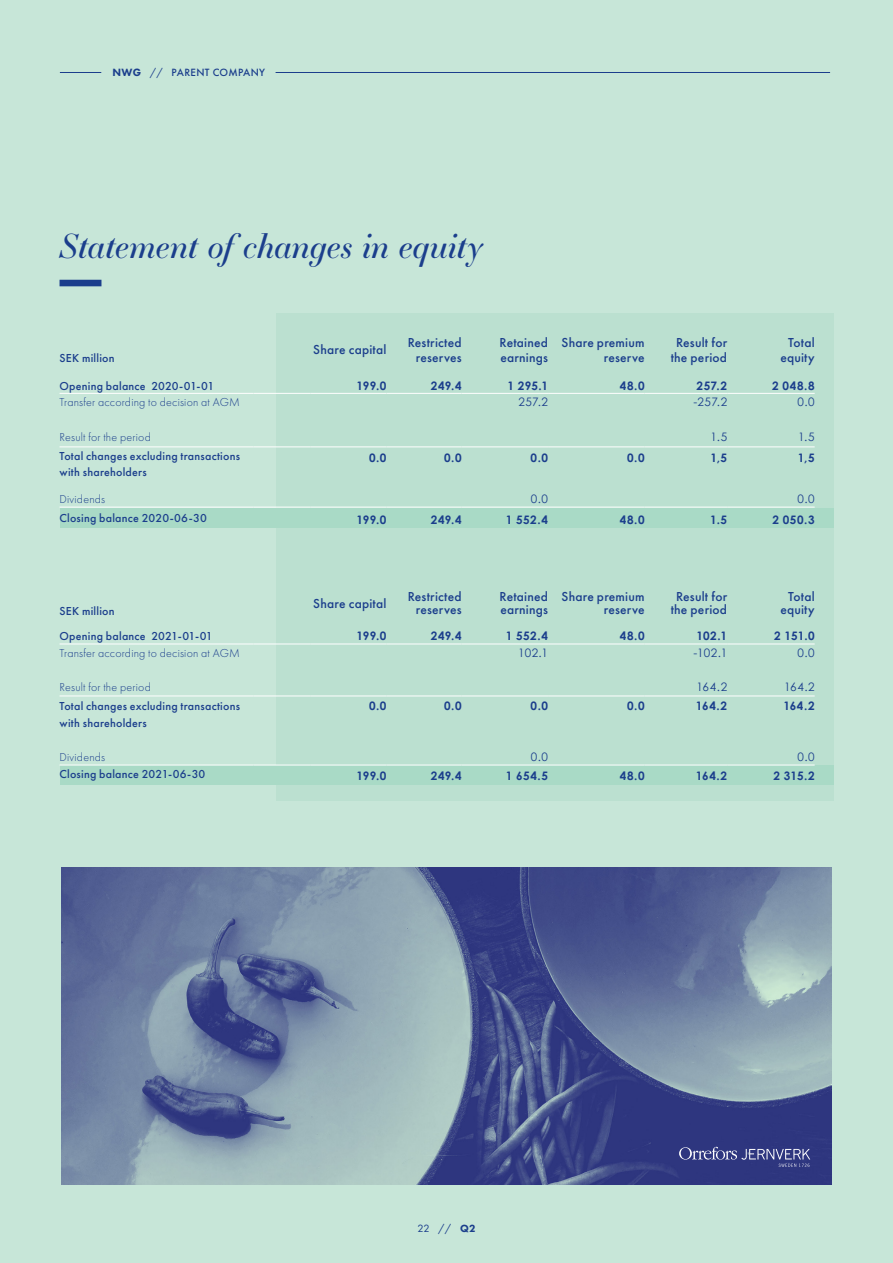
<style>
.page{position:relative;width:893px;height:1263px;background:#c7e6d8}
.page>*{position:absolute;margin:0;border:0;box-sizing:border-box;transform-origin:0 0}
.t1{font:italic 33px "Essonnes Display";letter-spacing:-.005em;color:#1b3e8c}
.t2{font:500 13.5px/15px "Futura PT";letter-spacing:.015em;color:#1b3e8c;text-align:right}
.t3{font:500 12px/16.8px "Futura PT";letter-spacing:.02em;color:#1b3e8c}
.t4{font:300 12px "Futura PT";letter-spacing:.015em;color:#1b3e8c}
.t5{font:700 11.7px "Century Gothic";letter-spacing:.035em;color:#1b3e8c}
.t6{font:11.7px "Century Gothic";letter-spacing:.035em;color:#1b3e8c}
.t7{font:500 10.95px "Futura PT";letter-spacing:.03em;color:#1b3e8c}
.t8{font:10.95px "Futura PT";color:#1b3e8c}
.s1{font-weight:800}
.s2{font-weight:400}
.s3{font-weight:800;font-size:10.8px}
</style>
<div class="page">
<img style="left:61px;top:867px;width:770px;height:317px">
<svg style="left:679px;top:1147px;width:131px;height:20px"></svg>
<div style="left:276px;top:313px;width:557px;height:487px;background:#bbe0d0"></div>
<div style="left:60px;top:508px;width:773px;height:19px;background:#a9dac6"></div>
<div style="left:60px;top:765px;width:773px;height:19px;background:#a9dac6"></div>
<hr style="left:311px;top:507px;width:75px;height:1px;background:#fff">
<hr style="left:386px;top:507px;width:76px;height:1px;background:#fff">
<hr style="left:462px;top:507px;width:86px;height:1px;background:#fff">
<hr style="left:548px;top:507px;width:97px;height:1px;background:#fff">
<hr style="left:645px;top:507px;width:82px;height:1px;background:#fff">
<hr style="left:727px;top:507px;width:88px;height:1px;background:#fff">
<hr style="left:60px;top:507px;width:193px;height:1px;background:#fff">
<hr style="left:253px;top:507px;width:58px;height:1px;background:#fff">
<hr style="left:311px;top:644px;width:75px;height:1px;background:#fff">
<hr style="left:386px;top:644px;width:76px;height:1px;background:#fff">
<hr style="left:462px;top:644px;width:86px;height:1px;background:#fff">
<hr style="left:548px;top:644px;width:97px;height:1px;background:#fff">
<hr style="left:645px;top:644px;width:82px;height:1px;background:#fff">
<hr style="left:727px;top:644px;width:88px;height:1px;background:#fff">
<hr style="left:60px;top:644px;width:193px;height:1px;background:#fff">
<hr style="left:253px;top:644px;width:58px;height:1px;background:#fff">
<hr style="left:311px;top:765px;width:75px;height:1px;background:#fff">
<hr style="left:386px;top:765px;width:76px;height:1px;background:#fff">
<hr style="left:462px;top:765px;width:86px;height:1px;background:#fff">
<hr style="left:548px;top:765px;width:97px;height:1px;background:#fff">
<hr style="left:645px;top:765px;width:82px;height:1px;background:#fff">
<hr style="left:727px;top:765px;width:88px;height:1px;background:#fff">
<hr style="left:311px;top:446px;width:75px;height:1px;background:#fff">
<hr style="left:386px;top:446px;width:76px;height:1px;background:#fff">
<hr style="left:462px;top:446px;width:86px;height:1px;background:#fff">
<hr style="left:548px;top:446px;width:97px;height:1px;background:#fff">
<hr style="left:645px;top:446px;width:82px;height:1px;background:#fff">
<hr style="left:727px;top:446px;width:88px;height:1px;background:#fff">
<hr style="left:311px;top:696px;width:75px;height:1px;background:#fff">
<hr style="left:386px;top:696px;width:76px;height:1px;background:#fff">
<hr style="left:462px;top:696px;width:86px;height:1px;background:#fff">
<hr style="left:548px;top:696px;width:97px;height:1px;background:#fff">
<hr style="left:645px;top:696px;width:82px;height:1px;background:#fff">
<hr style="left:727px;top:696px;width:88px;height:1px;background:#fff">
<hr style="left:60px;top:446px;width:193px;height:1px;background:#fff">
<hr style="left:253px;top:446px;width:58px;height:1px;background:#fff">
<hr style="left:60px;top:696px;width:193px;height:1px;background:#fff">
<hr style="left:253px;top:696px;width:58px;height:1px;background:#fff">
<hr style="left:60px;top:765px;width:193px;height:1px;background:#fff">
<hr style="left:253px;top:765px;width:58px;height:1px;background:#fff">
<hr style="left:386px;top:393px;width:76px;height:1px;background:#fff">
<hr style="left:462px;top:393px;width:86px;height:1px;background:#fff">
<hr style="left:548px;top:393px;width:97px;height:1px;background:#fff">
<hr style="left:645px;top:393px;width:82px;height:1px;background:#fff">
<hr style="left:727px;top:393px;width:88px;height:1px;background:#fff">
<hr style="left:60px;top:393px;width:193px;height:1px;background:#fff">
<hr style="left:253px;top:393px;width:58px;height:1px;background:#fff">
<hr style="left:311px;top:393px;width:75px;height:1px;background:#fff">
<div style="left:60px;top:280px;width:41px;height:6px;background:#1b3e8c"></div>
<hr style="left:60px;top:72px;width:41px;height:1px;background:#1b3e8c">
<hr style="left:276px;top:72px;width:554px;height:1px;background:#1b3e8c">
<p class="t7" style="left:112px;top:66px;width:154px"><span class="s1">NWG</span> <span class="s2">//</span> PARENT COMPANY</p>
<h1 class="t1" style="left:60px;top:222px;width:425px">Statement of changes in equity</h1>
<p class="t2" style="left:313px;top:342px;width:75px">Share capital</p>
<p class="t2" style="left:408px;top:335px;width:55px">Restricted reserves</p>
<p class="t2" style="left:499px;top:335px;width:50px;text-align:left">Retained earnings</p>
<p class="t2" style="left:561px;top:335px;width:85px">Share premium reserve</p>
<p class="t2" style="left:671px;top:335px;width:58px;text-align:center">Result for the period</p>
<p class="t2" style="left:788px;top:335px;width:28px">Total</p>
<p class="t3" style="left:60px;top:350px;width:57px">SEK million</p>
<p class="t2" style="left:780px;top:350px;width:36px">equity</p>
<p class="t3" style="left:60px;top:377px;width:156px">Opening balance 2020-01-01</p>
<p class="t5" style="left:357px;top:376px;width:31px">199.0</p>
<p class="t5" style="left:431px;top:376px;width:32px">249.4</p>
<p class="t5" style="left:507px;top:376px;width:42px">1 295.1</p>
<p class="t5" style="left:620px;top:376px;width:26px">48.0</p>
<p class="t5" style="left:697px;top:376px;width:32px">257.2</p>
<p class="t5" style="left:772px;top:376px;width:44px">2 048.8</p>
<p class="t4" style="left:60px;top:395px;width:182px">Transfer according to decision at AGM</p>
<p class="t6" style="left:518px;top:394px;width:31px">257.2</p>
<p class="t6" style="left:693px;top:394px;width:35px">-257.2</p>
<p class="t6" style="left:797px;top:394px;width:19px">0.0</p>
<p class="t4" style="left:60px;top:431px;width:93px">Result for the period</p>
<p class="t6" style="left:710px;top:429px;width:18px">1.5</p>
<p class="t6" style="left:798px;top:429px;width:18px">1.5</p>
<p class="t3" style="left:60px;top:447px;width:182px">Total changes excluding transactions with shareholders</p>
<p class="t5" style="left:369px;top:449px;width:19px">0.0</p>
<p class="t5" style="left:444px;top:449px;width:19px">0.0</p>
<p class="t5" style="left:531px;top:449px;width:19px">0.0</p>
<p class="t5" style="left:627px;top:449px;width:19px">0.0</p>
<p class="t5" style="left:710px;top:449px;width:18px">1,5</p>
<p class="t5" style="left:798px;top:449px;width:18px">1,5</p>
<p class="t4" style="left:60px;top:492px;width:47px">Dividends</p>
<p class="t6" style="left:531px;top:491px;width:19px">0.0</p>
<p class="t6" style="left:797px;top:491px;width:19px">0.0</p>
<p class="t3" style="left:60px;top:509px;width:149px">Closing balance 2020-06-30</p>
<p class="t5" style="left:357px;top:511px;width:31px">199.0</p>
<p class="t5" style="left:431px;top:511px;width:32px">249.4</p>
<p class="t5" style="left:506px;top:511px;width:44px">1 552.4</p>
<p class="t5" style="left:620px;top:511px;width:26px">48.0</p>
<p class="t5" style="left:710px;top:511px;width:18px">1.5</p>
<p class="t5" style="left:772px;top:511px;width:44px">2 050.3</p>
<p class="t2" style="left:313px;top:595px;width:75px">Share capital</p>
<p class="t2" style="left:408px;top:589px;width:55px;line-height:13.5px">Restricted reserves</p>
<p class="t2" style="left:499px;top:589px;width:50px;line-height:13.5px;text-align:left">Retained earnings</p>
<p class="t2" style="left:561px;top:589px;width:85px;line-height:13.5px">Share premium reserve</p>
<p class="t2" style="left:671px;top:589px;width:58px;line-height:13.5px;text-align:center">Result for the period</p>
<p class="t2" style="left:788px;top:589px;width:28px">Total</p>
<p class="t3" style="left:60px;top:603px;width:57px">SEK million</p>
<p class="t2" style="left:780px;top:602px;width:36px">equity</p>
<p class="t3" style="left:60px;top:628px;width:155px">Opening balance 2021-01-01</p>
<p class="t5" style="left:357px;top:627px;width:31px">199.0</p>
<p class="t5" style="left:431px;top:627px;width:32px">249.4</p>
<p class="t5" style="left:506px;top:627px;width:44px">1 552.4</p>
<p class="t5" style="left:620px;top:627px;width:26px">48.0</p>
<p class="t5" style="left:696px;top:627px;width:32px">102.1</p>
<p class="t5" style="left:774px;top:627px;width:42px">2 151.0</p>
<p class="t4" style="left:60px;top:646px;width:182px">Transfer according to decision at AGM</p>
<p class="t6" style="left:518px;top:644px;width:31px">102.1</p>
<p class="t6" style="left:693px;top:644px;width:35px">-102.1</p>
<p class="t6" style="left:797px;top:644px;width:19px">0.0</p>
<p class="t4" style="left:60px;top:680px;width:93px">Result for the period</p>
<p class="t6" style="left:697px;top:679px;width:32px">164.2</p>
<p class="t6" style="left:784px;top:679px;width:32px">164.2</p>
<p class="t3" style="left:60px;top:698px;width:182px">Total changes excluding transactions with shareholders</p>
<p class="t5" style="left:369px;top:697px;width:19px">0.0</p>
<p class="t5" style="left:444px;top:697px;width:19px">0.0</p>
<p class="t5" style="left:531px;top:697px;width:19px">0.0</p>
<p class="t5" style="left:627px;top:697px;width:19px">0.0</p>
<p class="t5" style="left:696px;top:697px;width:33px">164.2</p>
<p class="t5" style="left:783px;top:697px;width:33px">164.2</p>
<p class="t4" style="left:60px;top:750px;width:47px">Dividends</p>
<p class="t6" style="left:531px;top:748px;width:19px">0.0</p>
<p class="t6" style="left:797px;top:748px;width:19px">0.0</p>
<p class="t3" style="left:60px;top:766px;width:147px">Closing balance 2021-06-30</p>
<p class="t5" style="left:357px;top:767px;width:31px">199.0</p>
<p class="t5" style="left:431px;top:767px;width:32px">249.4</p>
<p class="t5" style="left:506px;top:767px;width:44px">1 654.5</p>
<p class="t5" style="left:620px;top:767px;width:26px">48.0</p>
<p class="t5" style="left:696px;top:767px;width:33px">164.2</p>
<p class="t5" style="left:774px;top:767px;width:43px">2 315.2</p>
<p class="t8" style="left:417px;top:1222px;width:60px">22 // <span class="s3">Q2</span></p>
</div>
